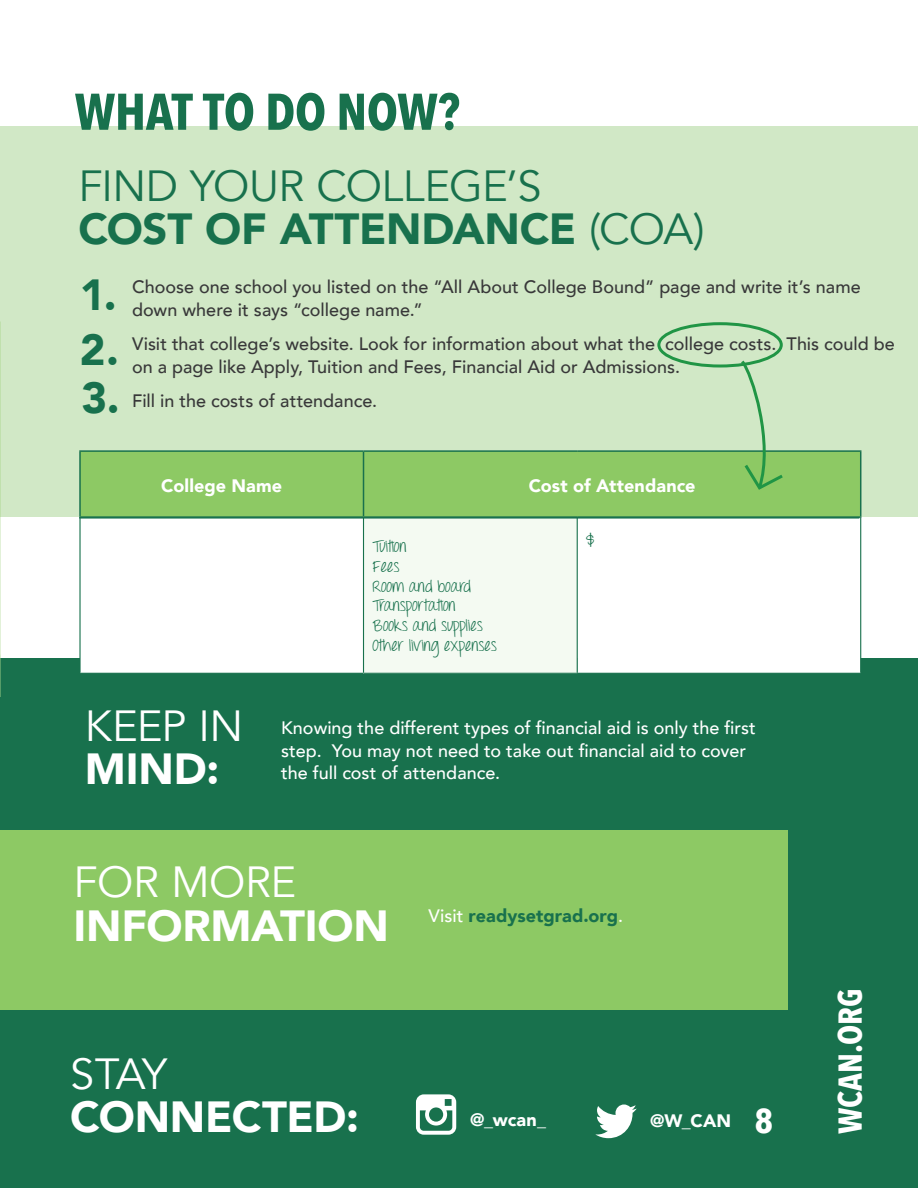
<style>
.page{position:relative;width:918px;height:1188px;background:#fff}
.page>*{position:absolute;margin:0;border:0;box-sizing:border-box;transform-origin:0 0}
.t1{font:700 51px "Avenir Next Condensed";letter-spacing:-.005em;color:#18714d}
.t2{font:43.5px/43.5px "Avenir";letter-spacing:-.015em;color:#18714d}
.t3{font:900 43.5px "Avenir";letter-spacing:-.005em;color:#fff}
.t4{font:43.5px "Avenir";letter-spacing:-.01em;color:#fff}
.t5{font:900 43.5px/54.3px "Avenir";color:#18714d}
.t6{font:700 34.5px "Avenir Next Condensed";color:#fff}
.t7{font:700 33px "Avenir Next Condensed";letter-spacing:-.005em;color:#fff}
.t8{font:500 18px/22.5px "Avenir";color:#383839}
.t9{font:500 18px/22.5px "Avenir";color:#fff}
.t10{font:900 18px "Avenir";letter-spacing:.005em;color:#fff}
.t11{font:900 18px "Avenir";letter-spacing:.005em;color:#18714d}
.t12{font:18px "Throw My Hands Upinthe Air";color:#18714d}
.t13{font:16.5px/19.8px "Throw My Hands Upinthe Air";color:#18714d}
.s1{font-weight:900}
.s2{font-weight:500;color:#fff}
</style>
<div class="page">
<div style="left:0;top:658px;width:918px;height:173px;background:#18714d"></div>
<div style="left:0;top:127px;width:918px;height:390px;background:#d1e8c6"></div>
<div style="left:81px;top:452px;width:779px;height:64px;background:#8dc964"></div>
<svg style="left:81px;top:518px;width:779px;height:155px"></svg>
<div style="left:364px;top:517px;width:213px;height:156px;background:#f4faf2"></div>
<hr style="left:79px;top:518px;width:2px;height:155px;background:#18714d">
<hr style="left:363px;top:518px;width:1px;height:155px;background:#18714d">
<hr style="left:577px;top:518px;width:1px;height:155px;background:#18714d">
<hr style="left:860px;top:518px;width:1px;height:155px;background:#18714d">
<hr style="left:79px;top:450px;width:285px;height:2px;background:#18714d">
<hr style="left:79px;top:452px;width:2px;height:64px;background:#18714d">
<hr style="left:364px;top:450px;width:213px;height:2px;background:#18714d">
<hr style="left:363px;top:452px;width:1px;height:64px;background:#18714d">
<hr style="left:577px;top:450px;width:284px;height:2px;background:#18714d">
<hr style="left:860px;top:452px;width:1px;height:64px;background:#18714d">
<hr style="left:79px;top:516px;width:285px;height:2px;background:#18714d">
<hr style="left:364px;top:516px;width:213px;height:2px;background:#18714d">
<hr style="left:577px;top:516px;width:284px;height:2px;background:#18714d">
<hr style="left:79px;top:517px;width:780px;height:2px;background:#18714d">
<div style="left:657px;top:322px;width:126px;height:46px;border:3px solid #209545;border-radius:50%"></div>
<svg style="left:738px;top:357px;width:48px;height:135px"></svg>
<div style="left:0;top:997px;width:918px;height:191px;background:#18714d"></div>
<div style="left:0;top:831px;width:918px;height:179px;background:#8dc964"></div>
<div style="left:789px;top:804px;width:129px;height:384px;background:#18714d"></div>
<svg style="left:416px;top:1094px;width:40px;height:41px"></svg>
<svg style="left:595px;top:1105px;width:42px;height:33px"></svg>
<h1 class="t1" style="left:75px;top:81px;width:387px">WHAT TO DO NOW?</h1>
<h2 class="t2" style="left:78px;top:165px;width:628px">FIND YOUR COLLEGE’S<br><span class="s1">COST OF ATTENDANCE</span> (COA)</h2>
<h2 class="t5" style="left:80px;top:267px;width:41px">1.<br>2.</h2>
<h2 class="t5" style="left:81px;top:369px;width:40px">3.</h2>
<p class="t8" style="left:132px;top:275px;width:730px">Choose one school you listed on the “All About College Bound” page and write it’s name down where it says “college name.”</p>
<p class="t8" style="left:132px;top:332px;width:764px">Visit that college’s website. Look for information about what the college costs. This could be on a page like Apply, Tuition and Fees, Financial Aid or Admissions.</p>
<p class="t8" style="left:132px;top:389px;width:247px">Fill in the costs of attendance.</p>
<p class="t10" style="left:161px;top:470px;width:122px">College Name</p>
<p class="t10" style="left:529px;top:470px;width:168px">Cost of Attendance</p>
<p class="t13" style="left:373px;top:538px;width:126px">Tuition<br>Fees<br>Room and board<br>Transportation<br>Books and supplies<br>Other living expenses</p>
<p class="t12" style="left:586px;top:528px;width:10px">$</p>
<h2 class="t4" style="left:85px;top:700px;width:160px">KEEP IN</h2>
<h2 class="t3" style="left:85px;top:732px;width:136px">MIND:</h2>
<p class="t9" style="left:281px;top:716px;width:476px">Knowing the different types of financial aid is only the first step. You may not need to take out financial aid to cover the full cost of attendance.</p>
<h2 class="t4" style="left:74px;top:857px;width:224px">FOR MORE</h2>
<h2 class="t3" style="left:74px;top:889px;width:317px">INFORMATION</h2>
<p class="t11" style="left:429px;top:901px;width:196px"><span class="s2">Visit</span> readysetgrad.org<span class="s2">.</span></p>
<h2 class="t4" style="left:70px;top:1048px;width:98px">STAY</h2>
<h2 class="t3" style="left:70px;top:1080px;width:290px">CONNECTED:</h2>
<p class="t10" style="left:470px;top:1104px;width:77px">@_wcan_</p>
<p class="t10" style="left:650px;top:1105px;width:82px">@W_CAN</p>
<h3 class="t6" style="left:755px;top:1100px;width:20px">8</h3>
<h3 class="t7" style="left:830px;top:1134px;width:147px;rotate:-90deg">WCAN.ORG</h3>
</div>
